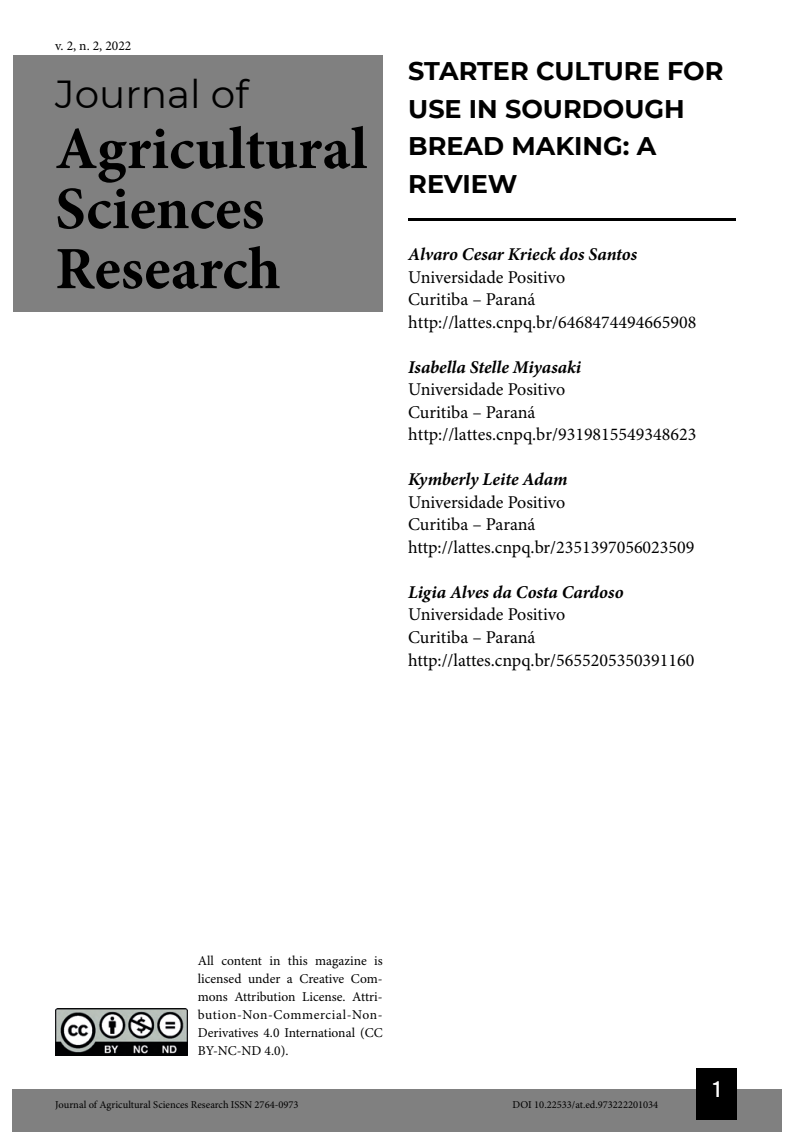
<style>
.page{position:relative;width:791px;height:1132px;background:#fff}
.page>*{position:absolute;margin:0;border:0;box-sizing:border-box;transform-origin:0 0}
.t1{font:700 60px/60px "Minion Pro";color:#000}
.t2{font:39px "Montserrat";color:#000}
.t3{font:700 25.5px/37.5px "Montserrat";color:#000}
.t4{font:22.5px "Bebas Kai";color:#fff}
.t5{font:18px/22.5px "Minion Pro";color:#000}
.t6{font:italic 700 18px "Minion Pro";color:#000}
.t7{font:13.5px/18px "Minion Pro";color:#000;text-align:justify}
.t8{font:10.5px "Minion Pro";color:#000}
</style>
<div class="page">
<div style="left:12px;top:1089px;width:769px;height:42px;background:#808080"></div>
<div style="left:696px;top:1067px;width:41px;height:51px;background:#000"></div>
<img style="left:55px;top:1008px;width:133px;height:46px">
<div style="left:13px;top:55px;width:370px;height:256px;background:#808080"></div>
<hr style="left:408px;top:219px;width:328px;height:2px;background:#000">
<p class="t7" style="left:55px;top:37px;width:78px">v. 2, n. 2, 2022</p>
<h2 class="t2" style="left:55px;top:67px;width:195px">Journal of</h2>
<h1 class="t1" style="left:55px;top:118px;width:314px">Agricultural<br>Sciences<br>Research</h1>
<h3 class="t3" style="left:408px;top:51px;width:317px">STARTER CULTURE FOR<br>USE IN SOURDOUGH<br>BREAD MAKING: A<br>REVIEW</h3>
<p class="t6" style="left:408px;top:241px;width:230px">Alvaro Cesar Krieck dos Santos</p>
<p class="t5" style="left:408px;top:266px;width:290px">Universidade Positivo<br>Curitiba – Paraná http://lattes.cnpq.br/6468474494665908</p>
<p class="t6" style="left:408px;top:354px;width:174px">Isabella Stelle Miyasaki</p>
<p class="t5" style="left:408px;top:379px;width:290px">Universidade Positivo<br>Curitiba – Paraná http://lattes.cnpq.br/9319815549348623</p>
<p class="t6" style="left:408px;top:466px;width:161px">Kymberly Leite Adam</p>
<p class="t5" style="left:408px;top:491px;width:288px">Universidade Positivo<br>Curitiba – Paraná http://lattes.cnpq.br/2351397056023509</p>
<p class="t6" style="left:408px;top:579px;width:217px">Ligia Alves da Costa Cardoso</p>
<p class="t5" style="left:408px;top:604px;width:288px">Universidade Positivo<br>Curitiba – Paraná http://lattes.cnpq.br/5655205350391160</p>
<p class="t7" style="left:198px;top:952px;width:186px">All content in this magazine is licensed under a Creative Com&shy;mons Attribution License. Attri&shy;bution-Non-Commercial-Non-Derivatives 4.0 International (CC BY-NC-ND 4.0).</p>
<p class="t4" style="left:713px;top:1076px;width:9px">1</p>
<p class="t8" style="left:55px;top:1098px;width:245px">Journal of Agricultural Sciences Research ISSN 2764-0973</p>
<p class="t8" style="left:513px;top:1098px;width:147px">DOI 10.22533/at.ed.973222201034</p>
</div>
